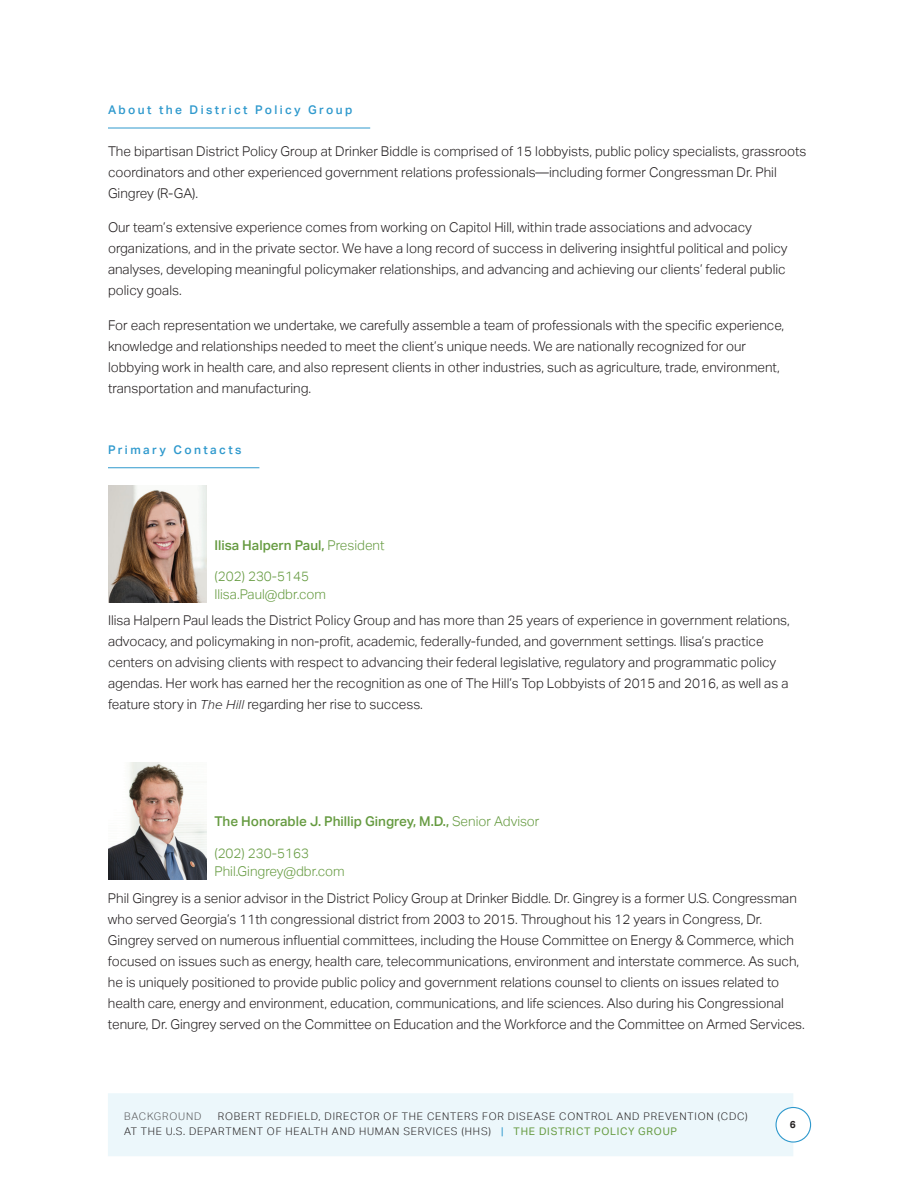
<style>
.page{position:relative;width:918px;height:1188px;background:#fff}
.page>*{position:absolute;margin:0;border:0;box-sizing:border-box;transform-origin:0 0}
.t1{font:300 13.5px/21px "Aktiv Grotesk";color:#231f20}
.t2{font:500 13.5px "Aktiv Grotesk";color:#669b41}
.t3{font:300 13.5px/18px "Aktiv Grotesk";color:#669b41}
.t4{font:500 12px "Aktiv Grotesk";letter-spacing:.2em;color:#2f99cd}
.t5{font:300 10.5px/15px "Aktiv Grotesk";letter-spacing:.075em;color:#231f20}
.t6{font:300 10.5px "Aktiv Grotesk";letter-spacing:.075em;color:#57585a}
.t7{font:700 10.2px "Aktiv Grotesk";color:#231f20}
.t8{font:9.75px "Aktiv Grotesk";letter-spacing:.075em;color:#231f20}
.t9{font:300 9.75px "Aktiv Grotesk";letter-spacing:.075em;color:#57585a}
.s1{font-weight:300}
.s2{font-family:"Proxima Nova";font-style:italic}
.s3{font-weight:400;color:#2f99cd}
.s4{font-weight:400;color:#669b41}
.s5{color:#2f99cd}
.s6{color:#669b41}
</style>
<div class="page">
<div style="left:108px;top:1093px;width:685px;height:63px;background:#ecf7fb"></div>
<div style="left:776px;top:1108px;width:35px;height:34px;background:#fff;border-radius:50%"></div>
<div style="left:776px;top:1107px;width:35px;height:36px;border:1px solid #2f99cd;border-radius:50%"></div>
<hr style="left:108px;top:128px;width:262px;height:1px;background:#2f99cd">
<img style="left:108px;top:486px;width:98px;height:117px">
<hr style="left:108px;top:468px;width:151px;height:1px;background:#2f99cd">
<img style="left:108px;top:762px;width:98px;height:117px">
<p class="t4" style="left:108px;top:103px;width:246px">About the District Policy Group</p>
<p class="t1" style="left:108px;top:140px;width:700px">The bipartisan District Policy Group at Drinker Biddle is comprised of 15 lobbyists, public policy specialists, grassroots coordinators and other experienced government relations professionals—including former Congressman Dr. Phil<br>Gingrey (R-GA).</p>
<p class="t1" style="left:108px;top:217px;width:681px">Our team’s extensive experience comes from working on Capitol Hill, within trade associations and advocacy organizations, and in the private sector. We have a long record of success in delivering insightful political and policy analyses, developing meaningful policymaker relationships, and advancing and achieving our clients’ federal public policy goals.</p>
<p class="t1" style="left:108px;top:314px;width:678px">For each representation we undertake, we carefully assemble a team of professionals with the specific experience, knowledge and relationships needed to meet the client’s unique needs. We are nationally recognized for our lobbying work in health care, and also represent clients in other industries, such as agriculture, trade, environment, transportation and manufacturing.</p>
<p class="t4" style="left:108px;top:443px;width:135px">Primary Contacts</p>
<p class="t2" style="left:214px;top:537px;width:172px">Ilisa Halpern Paul, <span class="s1">President</span></p>
<p class="t3" style="left:214px;top:567px;width:113px">(202) 230-5145<br>Ilisa.Paul@dbr.com</p>
<p class="t1" style="left:108px;top:610px;width:683px">Ilisa Halpern Paul leads the District Policy Group and has more than 25 years of experience in government relations, advocacy, and policymaking in non-profit, academic, federally-funded, and government settings. Ilisa’s practice centers on advising clients with respect to advancing their federal legislative, regulatory and programmatic policy agendas. Her work has earned her the recognition as one of The Hill’s Top Lobbyists of 2015 and 2016, as well as a feature story in <span class="s2">The Hill</span> regarding her rise to success.</p>
<p class="t2" style="left:214px;top:814px;width:327px">The Honorable J. Phillip Gingrey, M.D., <span class="s1">Senior Advisor</span></p>
<p class="t3" style="left:214px;top:844px;width:132px">(202) 230-5163<br>Phil.Gingrey@dbr.com</p>
<p class="t1" style="left:108px;top:888px;width:698px">Phil Gingrey is a senior advisor in the District Policy Group at Drinker Biddle. Dr. Gingrey is a former U.S. Congressman who served Georgia’s 11th congressional district from 2003 to 2015. Throughout his 12 years in Congress, Dr.<br>Gingrey served on numerous influential committees, including the House Committee on Energy &amp; Commerce, which focused on issues such as energy, health care, telecommunications, environment and interstate commerce. As such, he is uniquely positioned to provide public policy and government relations counsel to clients on issues related to health care, energy and environment, education, communications, and life sciences. Also during his Congressional tenure, Dr. Gingrey served on the Committee on Education and the Workforce and the Committee on Armed Services.</p>
<p class="t5" style="left:124px;top:1109px;width:625px;text-indent:94px">ROBERT REDFIELD, DIRECTOR OF THE CENTERS FOR DISEASE CONTROL AND PREVENTION (CDC)<br>AT THE U.S. DEPARTMENT OF HEALTH AND HUMAN SERVICES (HHS) <span class="s3">|</span> <span class="s4">THE DISTRICT POLICY GROUP</span></p>
<p class="t6" style="left:124px;top:1111px;width:79px">BACKGROUND</p>
<p class="t7" style="left:790px;top:1119px;width:7px">6</p>
<p class="t9" style="left:124px;top:1124px;width:73px">BACKGROUND</p>
<p class="t8" style="left:211px;top:1124px;width:554px"><span class="s1">SONNY PERDUE,</span> SECRETARY OF THE U.S. DEPARTMENT OF AGRICULTURE <span class="s5">|</span> <span class="s6">THE DISTRICT POLICY GROUP</span></p>
<p class="t7" style="left:790px;top:1124px;width:7px">7</p>
</div>
